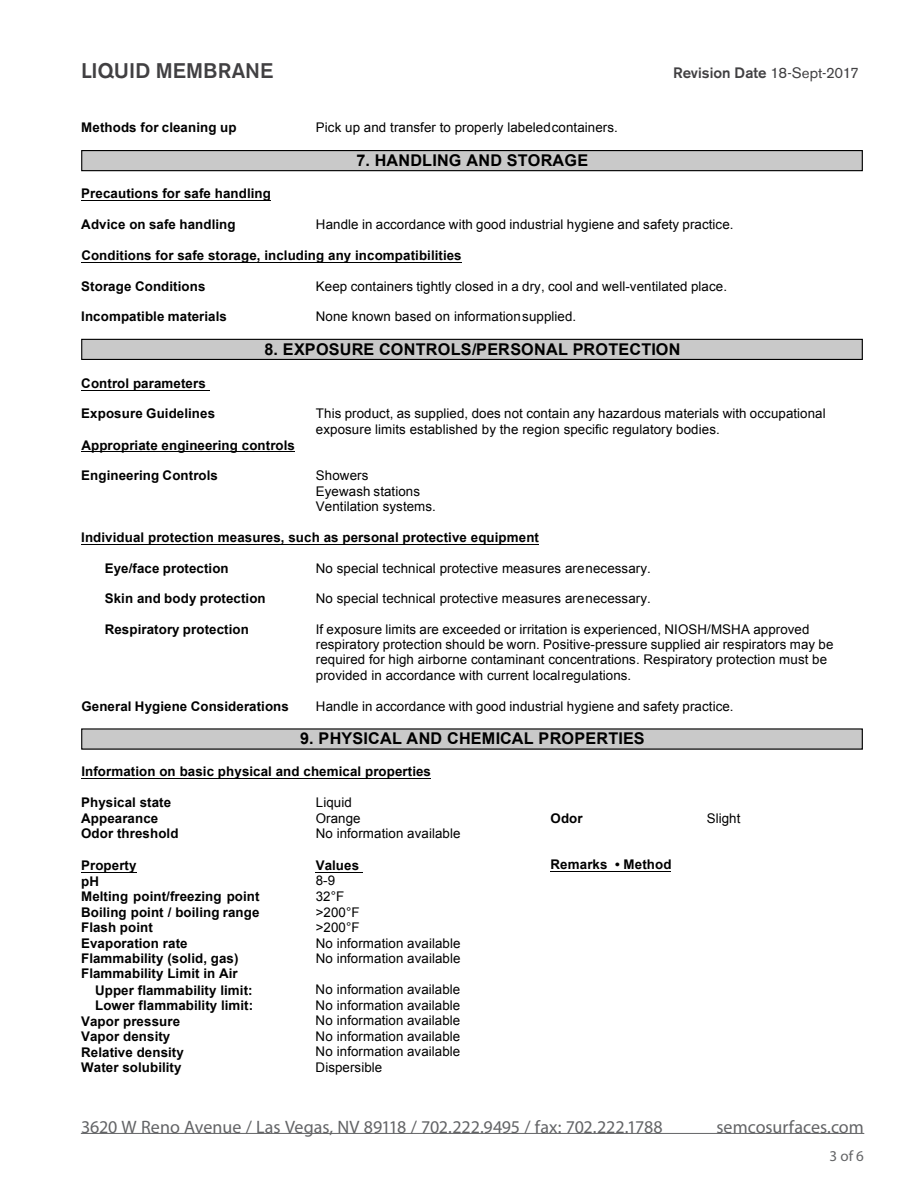
<style>
.page{position:relative;width:918px;height:1188px;background:#fff}
.page>*{position:absolute;margin:0;border:0;box-sizing:border-box;transform-origin:0 0}
.t1{font:500 21px "Akzidenz Grotesk BE";color:#414042}
.t2{font:18px "Myriad Pro";letter-spacing:-.005em;color:#636466}
.t3{font:700 16.2px "Arial";letter-spacing:.01em;color:#000}
.t4{font:500 15px "Akzidenz Grotesk BE";color:#414042}
.t5{font:15px "Myriad Pro";color:#636466}
.t6{font:700 14.7px "Arial";letter-spacing:.01em;color:#000}
.t7{font:13.35px/15.6px "Arial";letter-spacing:.005em;color:#000}
.t8{font:700 13.35px/15.6px "Arial";letter-spacing:.01em;color:#000}
.s1{font-weight:400}
</style>
<div class="page">
<hr style="left:81px;top:1133px;width:783px;height:1px;background:#636466">
<hr style="left:81px;top:201px;width:190px;height:1px;background:#000">
<hr style="left:81px;top:262px;width:381px;height:1px;background:#000">
<hr style="left:81px;top:390px;width:129px;height:1px;background:#000">
<hr style="left:81px;top:452px;width:214px;height:1px;background:#000">
<hr style="left:81px;top:544px;width:458px;height:1px;background:#000">
<hr style="left:81px;top:778px;width:350px;height:1px;background:#000">
<hr style="left:81px;top:872px;width:55px;height:1px;background:#000">
<hr style="left:316px;top:872px;width:47px;height:1px;background:#000">
<hr style="left:550px;top:872px;width:121px;height:1px;background:#000">
<div style="left:81px;top:150px;width:782px;height:21px;border:1px solid #000"></div>
<div style="left:82px;top:151px;width:780px;height:19px;background:#c9c9c9"></div>
<div style="left:81px;top:339px;width:782px;height:21px;border:1px solid #000"></div>
<div style="left:82px;top:340px;width:780px;height:19px;background:#c9c9c9"></div>
<div style="left:82px;top:729px;width:780px;height:19px;background:#c9c9c9"></div>
<p class="t6" style="left:81px;top:53px;width:126px">Liquid Membrane</p>
<p class="t6" style="left:660px;top:54px;width:200px">Revision Date <span class="s1">18-Sept-2017</span></p>
<h1 class="t1" style="left:81px;top:57px;width:194px">LIQUID MEMBRANE</h1>
<p class="t4" style="left:673px;top:63px;width:187px">Revision Date <span class="s1">18-Sept-2017</span></p>
<p class="t8" style="left:81px;top:120px;width:157px">Methods for cleaning up</p>
<p class="t7" style="left:316px;top:120px;width:303px">Pick up and transfer to properly labeledcontainers.</p>
<p class="t3" style="left:356px;top:150px;width:233px">7. HANDLING AND STORAGE</p>
<p class="t8" style="left:81px;top:186px;width:191px">Precautions for safe handling</p>
<p class="t8" style="left:81px;top:217px;width:156px">Advice on safe handling</p>
<p class="t7" style="left:316px;top:217px;width:419px">Handle in accordance with good industrial hygiene and safety practice.</p>
<p class="t8" style="left:81px;top:248px;width:382px">Conditions for safe storage, including any incompatibilities</p>
<p class="t8" style="left:81px;top:278px;width:126px">Storage Conditions</p>
<p class="t7" style="left:316px;top:278px;width:413px">Keep containers tightly closed in a dry, cool and well-ventilated place.</p>
<p class="t8" style="left:81px;top:309px;width:147px">Incompatible materials</p>
<p class="t7" style="left:316px;top:309px;width:262px">None known based on informationsupplied.</p>
<p class="t3" style="left:265px;top:338px;width:417px">8. EXPOSURE CONTROLS/PERSONAL PROTECTION</p>
<p class="t8" style="left:81px;top:376px;width:126px">Control parameters</p>
<p class="t8" style="left:81px;top:406px;width:135px">Exposure Guidelines</p>
<p class="t7" style="left:316px;top:406px;width:511px">This product, as supplied, does not contain any hazardous materials with occupational exposure limits established by the region specific regulatory bodies.</p>
<p class="t8" style="left:81px;top:438px;width:215px">Appropriate engineering controls</p>
<p class="t8" style="left:81px;top:468px;width:138px">Engineering Controls</p>
<p class="t7" style="left:316px;top:468px;width:122px">Showers<br>Eyewash stations<br>Ventilation systems.</p>
<p class="t8" style="left:81px;top:530px;width:459px">Individual protection measures, such as personal protective equipment</p>
<p class="t8" style="left:105px;top:561px;width:125px">Eye/face protection</p>
<p class="t7" style="left:316px;top:560px;width:337px">No special technical protective measures arenecessary.</p>
<p class="t8" style="left:105px;top:591px;width:162px">Skin and body protection</p>
<p class="t7" style="left:316px;top:591px;width:337px">No special technical protective measures arenecessary.</p>
<p class="t8" style="left:105px;top:621px;width:146px">Respiratory protection</p>
<p class="t7" style="left:316px;top:621px;width:519px">If exposure limits are exceeded or irritation is experienced, NIOSH/MSHA approved respiratory protection should be worn. Positive-pressure supplied air respirators may be required for high airborne contaminant concentrations. Respiratory protection must be provided in accordance with current localregulations.</p>
<p class="t8" style="left:81px;top:699px;width:209px">General Hygiene Considerations</p>
<p class="t7" style="left:316px;top:698px;width:419px">Handle in accordance with good industrial hygiene and safety practice.</p>
<p class="t3" style="left:300px;top:728px;width:346px">9. PHYSICAL AND CHEMICAL PROPERTIES</p>
<p class="t8" style="left:81px;top:764px;width:351px">Information on basic physical and chemical properties</p>
<p class="t8" style="left:81px;top:795px;width:99px">Physical state<br>Appearance<br>Odor threshold</p>
<p class="t8" style="left:81px;top:858px;width:57px">Property</p>
<p class="t7" style="left:316px;top:795px;width:146px">Liquid<br>Orange<br>No information available</p>
<p class="t8" style="left:316px;top:858px;width:45px">Values</p>
<p class="t8" style="left:81px;top:874px;width:180px">pH<br>Melting point/freezing point<br>Boiling point / boiling range<br>Flash point<br>Evaporation rate<br>Flammability (solid, gas)</p>
<p class="t7" style="left:316px;top:873px;width:146px">8-9<br>32°F<br>&gt;200°F<br>&gt;200°F<br>No information available<br>No information available</p>
<p class="t8" style="left:95px;top:965px;width:159px;line-height:17px;text-indent:-14px">Flammability Limit in Air<br>Upper flammability limit:</p>
<p class="t8" style="left:81px;top:998px;width:174px;text-indent:14px">Lower flammability limit:<br>Vapor pressure<br>Vapor density<br>Relative density<br>Water solubility</p>
<p class="t7" style="left:316px;top:982px;width:146px;text-align:justify">No information available No information available No information available No information available No information available Dispersible</p>
<p class="t8" style="left:551px;top:811px;width:34px">Odor</p>
<p class="t7" style="left:707px;top:810px;width:35px">Slight</p>
<p class="t8" style="left:551px;top:857px;width:122px">Remarks • Method</p>
<p class="t6" style="left:435px;top:1116px;width:75px">Page 3 / 6</p>
<h2 class="t2" style="left:81px;top:1116px;width:583px">3620 W Reno Avenue / Las Vegas, NV 89118 / 702.222.9495 / fax: 702.222.1788</h2>
<h2 class="t2" style="left:716px;top:1116px;width:149px">semcosurfaces.com</h2>
<p class="t5" style="left:830px;top:1147px;width:36px">3 of 6</p>
</div>
